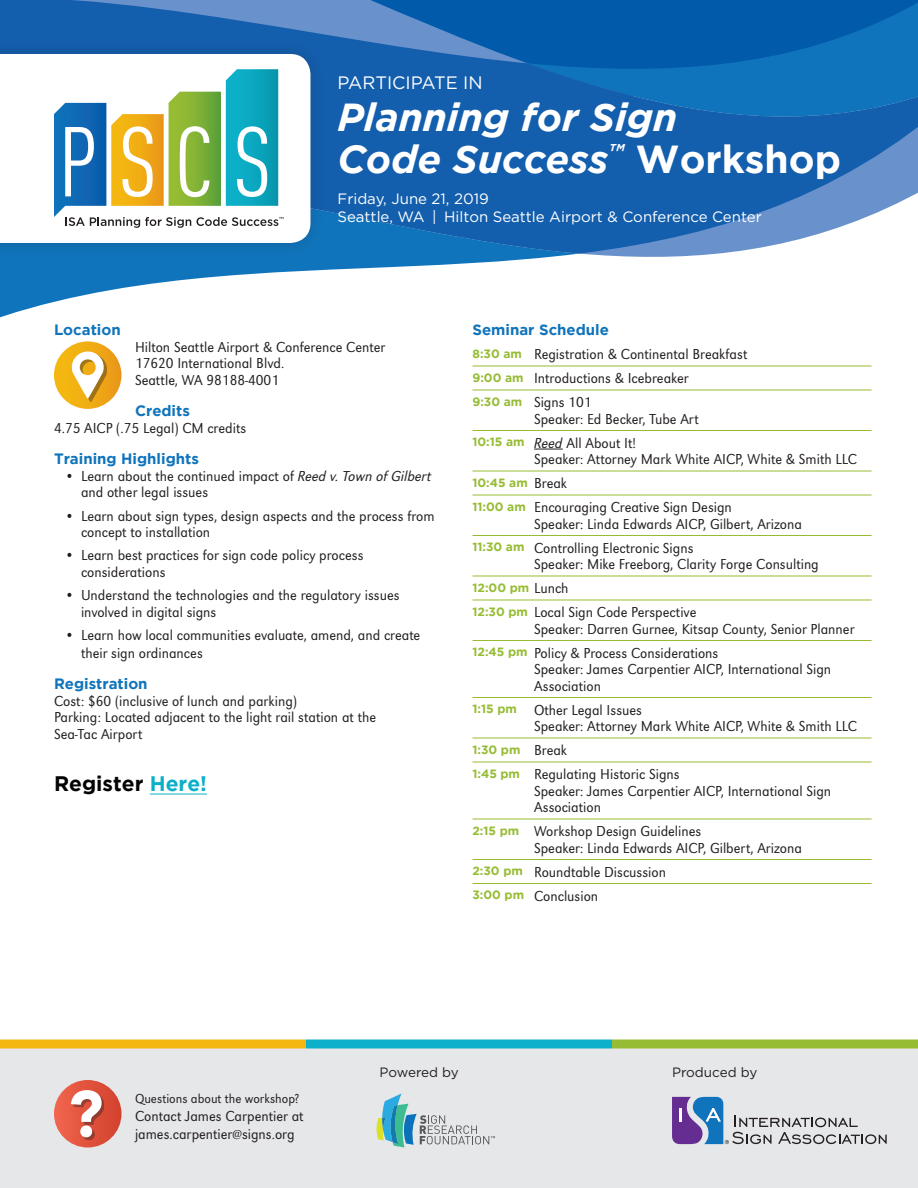
<style>
.page{position:relative;width:918px;height:1188px;background:#fff}
.page>*{position:absolute;margin:0;border:0;box-sizing:border-box;transform-origin:0 0}
.t1{font:italic 700 39px/42px "Gotham";color:#fff}
.t2{font:700 21px "Gotham";color:#040503}
.t3{font:18px "Gotham";color:#fff}
.body{font:300 15px/16.5px "URW Grotesk Nar";color:#231f20}
.module_listing{font:300 15px/16.5px "URW Grotesk Nar";color:#231f20}
.t4{font:15px/18px "Gotham";color:#fff}
.head{font:700 15px "Gotham";color:#1074bc}
.t5{font:300 13.5px "URW Grotesk Nar";color:#231f20}
.t6{font:13.5px "Gotham";letter-spacing:-.005em;color:#231f20}
.t7{font:700 12px "Gotham";color:#96bc33}
.s1{font-style:normal}
.s2{font-style:italic}
.s3{color:#0ab0c8}
.s4{color:#0cb0c9}
</style>
<div class="page">
<svg style="left:0;top:289px;width:117px;height:29px"></svg>
<svg style="left:0;top:0;width:918px;height:289px;background:#377bbd"></svg>
<div style="left:0;top:1043px;width:918px;height:145px;background:#e6e7e9"></div>
<hr style="left:150px;top:794px;width:50px;height:1px;background:#0ab0c8">
<svg style="left:54px;top:341px;width:68px;height:68px;background:#f0ae1e"></svg>
<div style="left:74px;top:354px;width:33px;height:48px;background:#231f20;opacity:.4"></div>
<svg style="left:72px;top:352px;width:32px;height:47px"></svg>
<hr style="left:472px;top:366px;width:62px;height:1px;background:#96bc33">
<hr style="left:534px;top:366px;width:338px;height:1px;background:#96bc33">
<hr style="left:472px;top:390px;width:62px;height:1px;background:#96bc33">
<hr style="left:534px;top:390px;width:338px;height:1px;background:#96bc33">
<hr style="left:472px;top:430px;width:62px;height:1px;background:#96bc33">
<hr style="left:534px;top:430px;width:338px;height:1px;background:#96bc33">
<hr style="left:472px;top:471px;width:62px;height:1px;background:#96bc33">
<hr style="left:534px;top:471px;width:338px;height:1px;background:#96bc33">
<hr style="left:472px;top:495px;width:62px;height:1px;background:#96bc33">
<hr style="left:534px;top:495px;width:338px;height:1px;background:#96bc33">
<hr style="left:472px;top:535px;width:62px;height:1px;background:#96bc33">
<hr style="left:534px;top:535px;width:338px;height:1px;background:#96bc33">
<hr style="left:472px;top:576px;width:62px;height:1px;background:#96bc33">
<hr style="left:534px;top:576px;width:338px;height:1px;background:#96bc33">
<hr style="left:472px;top:600px;width:62px;height:1px;background:#96bc33">
<hr style="left:534px;top:600px;width:338px;height:1px;background:#96bc33">
<hr style="left:472px;top:640px;width:62px;height:1px;background:#96bc33">
<hr style="left:534px;top:640px;width:338px;height:1px;background:#96bc33">
<hr style="left:472px;top:697px;width:62px;height:1px;background:#96bc33">
<hr style="left:534px;top:697px;width:338px;height:1px;background:#96bc33">
<hr style="left:472px;top:738px;width:62px;height:1px;background:#96bc33">
<hr style="left:534px;top:738px;width:338px;height:1px;background:#96bc33">
<hr style="left:472px;top:762px;width:62px;height:1px;background:#96bc33">
<hr style="left:534px;top:762px;width:338px;height:1px;background:#96bc33">
<hr style="left:472px;top:819px;width:62px;height:1px;background:#96bc33">
<hr style="left:534px;top:819px;width:338px;height:1px;background:#96bc33">
<hr style="left:472px;top:859px;width:62px;height:1px;background:#96bc33">
<hr style="left:534px;top:859px;width:338px;height:1px;background:#96bc33">
<hr style="left:472px;top:883px;width:62px;height:1px;background:#96bc33">
<hr style="left:534px;top:883px;width:338px;height:1px;background:#96bc33">
<svg style="left:534px;top:449px;width:29px;height:1px"></svg>
<div style="left:0;top:39px;width:326px;height:220px;background:#231f20;opacity:.2"></div>
<svg style="left:0;top:54px;width:310px;height:189px"></svg>
<svg style="left:54px;top:69px;width:229px;height:159px"></svg>
<div style="left:0;top:1040px;width:306px;height:8px;background:#f4b711"></div>
<div style="left:306px;top:1040px;width:306px;height:8px;background:#0cb0c9"></div>
<div style="left:612px;top:1040px;width:306px;height:8px;background:#96bc33"></div>
<svg style="left:672px;top:1097px;width:215px;height:47px"></svg>
<svg style="left:54px;top:1080px;width:68px;height:68px;background:#e15944"></svg>
<div style="left:74px;top:1093px;width:30px;height:47px;background:#231f20;opacity:.4"></div>
<svg style="left:71px;top:1090px;width:31px;height:47px"></svg>
<svg style="left:376px;top:1094px;width:119px;height:53px"></svg>
<p class="t3" style="left:338px;top:71px;width:147px">PARTICIPATE IN</p>
<p class="t1" style="left:338px;top:96px;width:505px">Planning for Sign<br>Code Success<sup>™</sup> <span class="s1">Workshop</span></p>
<p class="t4" style="left:338px;top:190px;width:426px">Friday, June 21, 2019<br>Seattle, WA | Hilton Seattle Airport &amp; Conference Center</p>
<p class="head" style="left:54px;top:321px;width:68px">Location</p>
<p class="body" style="left:135px;top:338px;width:252px">Hilton Seattle Airport &amp; Conference Center<br>17620 International Blvd.<br>Seattle, WA 98188-4001</p>
<p class="head" style="left:135px;top:402px;width:56px">Credits</p>
<p class="body" style="left:54px;top:419px;width:194px">4.75 AICP (.75 Legal) CM credits</p>
<p class="head" style="left:54px;top:450px;width:146px">Training Highlights</p>
<p class="body" style="left:81px;top:467px;width:352px;text-indent:-16px">• Learn about the continued impact of <span class="s2">Reed v. Town of Gilbert </span>and other legal issues</p>
<p class="body" style="left:81px;top:507px;width:355px;text-indent:-16px">• Learn about sign types, design aspects and the process from concept to installation</p>
<p class="body" style="left:81px;top:547px;width:284px;text-indent:-16px">• Learn best practices for sign code policy process considerations</p>
<p class="body" style="left:81px;top:587px;width:320px;text-indent:-16px">• Understand the technologies and the regulatory issues involved in digital signs</p>
<p class="body" style="left:81px;top:626px;width:341px;line-height:18px;text-indent:-16px">• Learn how local communities evaluate, amend, and create their sign ordinances</p>
<p class="head" style="left:54px;top:675px;width:95px">Registration</p>
<p class="body" style="left:54px;top:692px;width:324px">Cost: $60 (inclusive of lunch and parking)<br>Parking: Located adjacent to the light rail station at the<br>Sea-Tac Airport</p>
<p class="t2" style="left:54px;top:772px;width:155px">Register <span class="s3">Here</span><span class="s4">!</span></p>
<p class="head" style="left:472px;top:321px;width:138px">Seminar Schedule</p>
<p class="t7" style="left:472px;top:346px;width:51px">8:30 am</p>
<p class="body" style="left:534px;top:346px;width:215px">Registration &amp; Continental Breakfast</p>
<p class="t7" style="left:472px;top:370px;width:53px">9:00 am</p>
<p class="module_listing" style="left:534px;top:370px;width:156px">Introductions &amp; Icebreaker</p>
<p class="t7" style="left:472px;top:394px;width:51px">9:30 am</p>
<p class="module_listing" style="left:534px;top:394px;width:166px">Signs 101<br>Speaker: Ed Becker, Tube Art</p>
<p class="t7" style="left:472px;top:435px;width:54px">10:15 am</p>
<p class="module_listing" style="left:534px;top:434px;width:324px"><span class="s2">Reed</span> All About It!<br>Speaker: Attorney Mark White AICP, White &amp; Smith LLC</p>
<p class="t7" style="left:472px;top:475px;width:57px">10:45 am</p>
<p class="body" style="left:534px;top:475px;width:34px">Break</p>
<p class="t7" style="left:472px;top:499px;width:55px">11:00 am</p>
<p class="module_listing" style="left:534px;top:499px;width:270px">Encouraging Creative Sign Design<br>Speaker: Linda Edwards AICP, Gilbert, Arizona</p>
<p class="t7" style="left:472px;top:540px;width:53px">11:30 am</p>
<p class="module_listing" style="left:534px;top:539px;width:286px">Controlling Electronic Signs<br>Speaker: Mike Freeborg, Clarity Forge Consulting</p>
<p class="t7" style="left:472px;top:580px;width:58px">12:00 pm</p>
<p class="module_listing" style="left:534px;top:580px;width:36px">Lunch</p>
<p class="t7" style="left:472px;top:604px;width:57px">12:30 pm</p>
<p class="body" style="left:534px;top:604px;width:322px">Local Sign Code Perspective<br>Speaker: Darren Gurnee, Kitsap County, Senior Planner</p>
<p class="t7" style="left:472px;top:645px;width:57px">12:45 pm</p>
<p class="body" style="left:534px;top:644px;width:299px">Policy &amp; Process Considerations<br>Speaker: James Carpentier AICP, International Sign<br>Association</p>
<p class="t7" style="left:472px;top:702px;width:46px">1:15 pm</p>
<p class="module_listing" style="left:534px;top:701px;width:324px">Other Legal Issues<br>Speaker: Attorney Mark White AICP, White &amp; Smith LLC</p>
<p class="t7" style="left:472px;top:742px;width:49px">1:30 pm</p>
<p class="body" style="left:534px;top:742px;width:34px">Break</p>
<p class="t7" style="left:472px;top:766px;width:49px">1:45 pm</p>
<p class="module_listing" style="left:534px;top:766px;width:299px">Regulating Historic Signs<br>Speaker: James Carpentier AICP, International Sign<br>Association</p>
<p class="t7" style="left:472px;top:823px;width:48px">2:15 pm</p>
<p class="module_listing" style="left:534px;top:823px;width:270px">Workshop Design Guidelines<br>Speaker: Linda Edwards AICP, Gilbert, Arizona</p>
<p class="t7" style="left:472px;top:864px;width:52px">2:30 pm</p>
<p class="body" style="left:534px;top:863px;width:134px">Roundtable Discussion</p>
<p class="t7" style="left:472px;top:888px;width:53px">3:00 pm</p>
<p class="body" style="left:534px;top:887px;width:66px">Conclusion</p>
<p class="t5" style="left:135px;top:1091px;width:166px">Questions about the workshop?</p>
<p class="body" style="left:135px;top:1107px;width:170px;line-height:18px">Contact James Carpentier at james.carpentier@signs.org</p>
<p class="t6" style="left:379px;top:1064px;width:81px">Powered by</p>
<p class="t6" style="left:672px;top:1064px;width:87px">Produced by</p>
</div>
